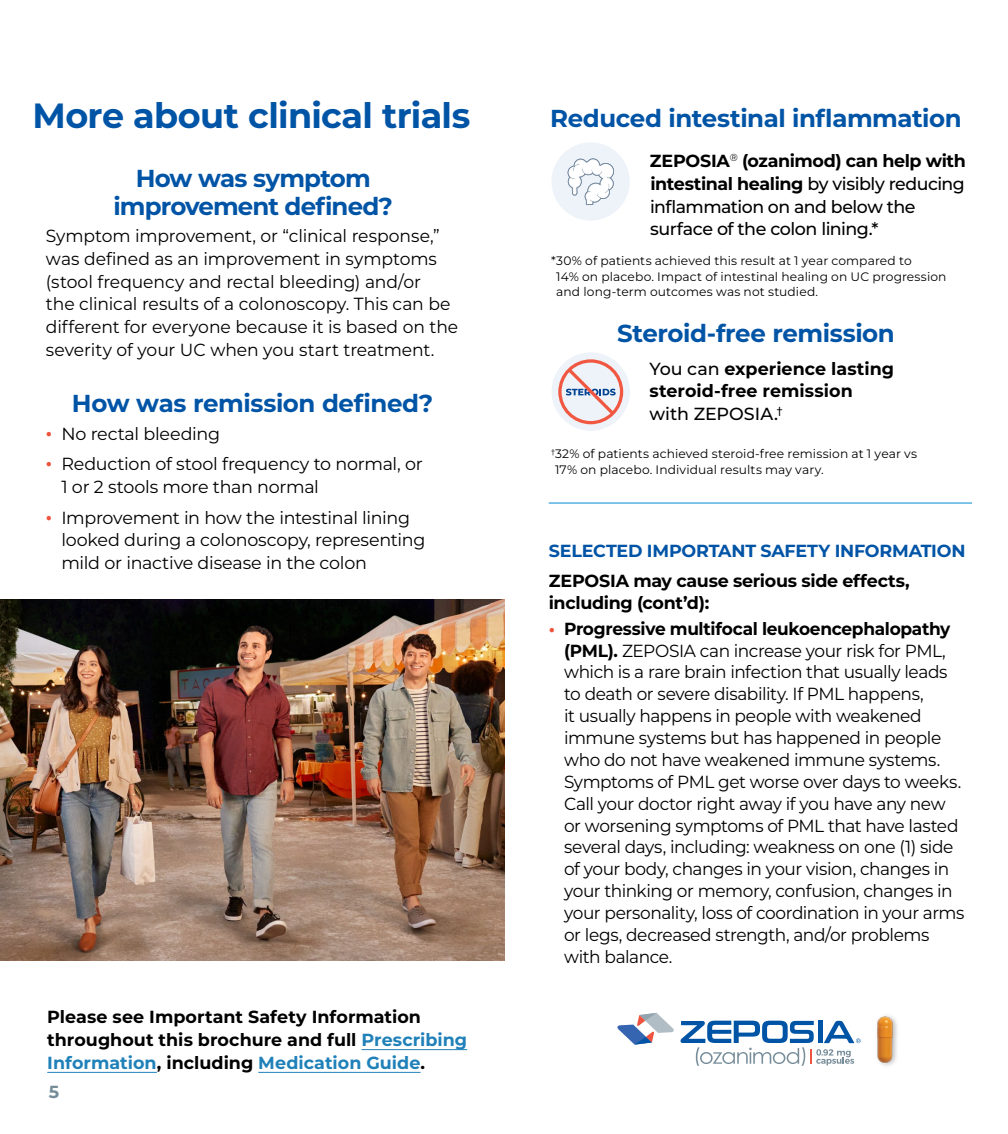
<style>
.page{position:relative;width:1008px;height:1134px;background:#fff}
.page>*{position:absolute;margin:0;border:0;box-sizing:border-box;transform-origin:0 0}
.t1{font:700 35px "Montserrat";letter-spacing:-.02em;color:#0054a6}
.t2{font:700 24.5px/28px "Montserrat";letter-spacing:-.02em;color:#0054a6;text-align:center}
.t3{font:17.5px/21.9px "Montserrat";letter-spacing:-.02em;color:#000}
.t4{font:700 17.5px/22.8px "Montserrat";color:#000}
.t5{font:500 17.5px/22.8px "Montserrat";letter-spacing:-.03em;color:#000}
.t6{font:700 17.5px "Montserrat";letter-spacing:-.01em;color:#0054a6}
.t7{font:700 17.5px "Montserrat";color:#768d99}
.t8{font:12.25px/15.8px "Montserrat";letter-spacing:.01em;color:#000}
.s1{font-weight:700;color:#f0533d}
.s2{color:#2081b9}
.s3{font-weight:700}
.s4{font-weight:500}
</style>
<div class="page">
<div style="left:551px;top:142px;width:79px;height:79px;background:#eef3fa;border-radius:50%"></div>
<svg style="left:568px;top:158px;width:46px;height:47px"></svg>
<div style="left:552px;top:352px;width:78px;height:79px;background:#eef3fa;border-radius:50%"></div>
<svg style="left:558px;top:359px;width:65px;height:65px"></svg>
<img style="left:0;top:600px;width:505px;height:361px">
<hr style="left:549px;top:503px;width:423px;height:1px;background:#008dd3">
<hr style="left:361px;top:1049px;width:106px;height:1px;background:#2081b9">
<hr style="left:47px;top:1072px;width:110px;height:1px;background:#2081b9">
<hr style="left:258px;top:1072px;width:163px;height:1px;background:#2081b9">
<svg style="left:681px;top:1021px;width:180px;height:45px"></svg>
<svg style="left:617px;top:1013px;width:57px;height:32px"></svg>
<img style="left:877px;top:1015px;width:20px;height:51px">
<h1 class="t1" style="left:32px;top:93px;width:439px">More about clinical trials</h1>
<h2 class="t2" style="left:114px;top:163px;width:281px">How was symptom improvement defined?</h2>
<p class="t3" style="left:46px;top:224px;width:414px;line-height:22.8px">Symptom improvement, or “clinical response,” was defined as an improvement in symptoms (stool frequency and rectal bleeding) and/or<br>the clinical results of a colonoscopy. This can be different for everyone because it is based on the severity of your UC when you start treatment.</p>
<h2 class="t2" style="left:72px;top:389px;width:363px">How was remission defined?</h2>
<p class="t3" style="left:46px;top:422px;width:176px"><span class="s1">•</span> No rectal bleeding</p>
<p class="t3" style="left:61px;top:452px;width:363px;line-height:22.8px;text-indent:-15px"><span class="s1">•</span> Reduction of stool frequency to normal, or<br>1 or 2 stools more than normal</p>
<p class="t3" style="left:61px;top:505px;width:365px;line-height:22.8px;text-indent:-15px"><span class="s1">•</span> Improvement in how the intestinal lining looked during a colonoscopy, representing mild or inactive disease in the colon</p>
<p class="t4" style="left:47px;top:1005px;width:421px">Please see Important Safety Information throughout this brochure and full <span class="s2">Prescribing<br>Information</span>, including <span class="s2">Medication Guide</span>.</p>
<p class="t7" style="left:49px;top:1080px;width:12px">5</p>
<h2 class="t2" style="left:550px;top:103px;width:413px">Reduced intestinal inflammation</h2>
<p class="t5" style="left:650px;top:149px;width:317px"><span class="s3">ZEPOSIA</span><sup>®</sup> <span class="s3">(ozanimod) can help with intestinal healing</span> by visibly reducing inflammation on and below the surface of the colon lining.*</p>
<p class="t8" style="left:556px;top:252px;width:392px;text-indent:-5px">*30% of patients achieved this result at 1 year compared to<br>14% on placebo. Impact of intestinal healing on UC progression and long-term outcomes was not studied.</p>
<h2 class="t2" style="left:617px;top:319px;width:279px">Steroid-free remission</h2>
<p class="t4" style="left:649px;top:357px;width:246px"><span class="s4">You can</span> experience lasting steroid-free remission <span class="s4">with ZEPOSIA.</span><sup>†</sup></p>
<p class="t8" style="left:555px;top:446px;width:364px;text-indent:-4px"><sup>†</sup>32% of patients achieved steroid-free remission at 1 year vs<br>17% on placebo. Individual results may vary.</p>
<p class="t6" style="left:549px;top:539px;width:418px">SELECTED IMPORTANT SAFETY INFORMATION</p>
<p class="t4" style="left:549px;top:569px;width:363px;line-height:21.9px">ZEPOSIA may cause serious side effects, including (cont’d):</p>
<p class="t3" style="left:564px;top:617px;width:402px;text-indent:-15px"><span class="s1">•</span> <span class="s3">Progressive multifocal leukoencephalopathy (PML).</span> ZEPOSIA can increase your risk for PML, which is a rare brain infection that usually leads to death or severe disability. If PML happens,<br>it usually happens in people with weakened immune systems but has happened in people who do not have weakened immune systems.<br>Symptoms of PML get worse over days to weeks.<br>Call your doctor right away if you have any new or worsening symptoms of PML that have lasted several days, including: weakness on one (1) side of your body, changes in your vision, changes in your thinking or memory, confusion, changes in your personality, loss of coordination in your arms or legs, decreased strength, and/or problems with balance.</p>
</div>
